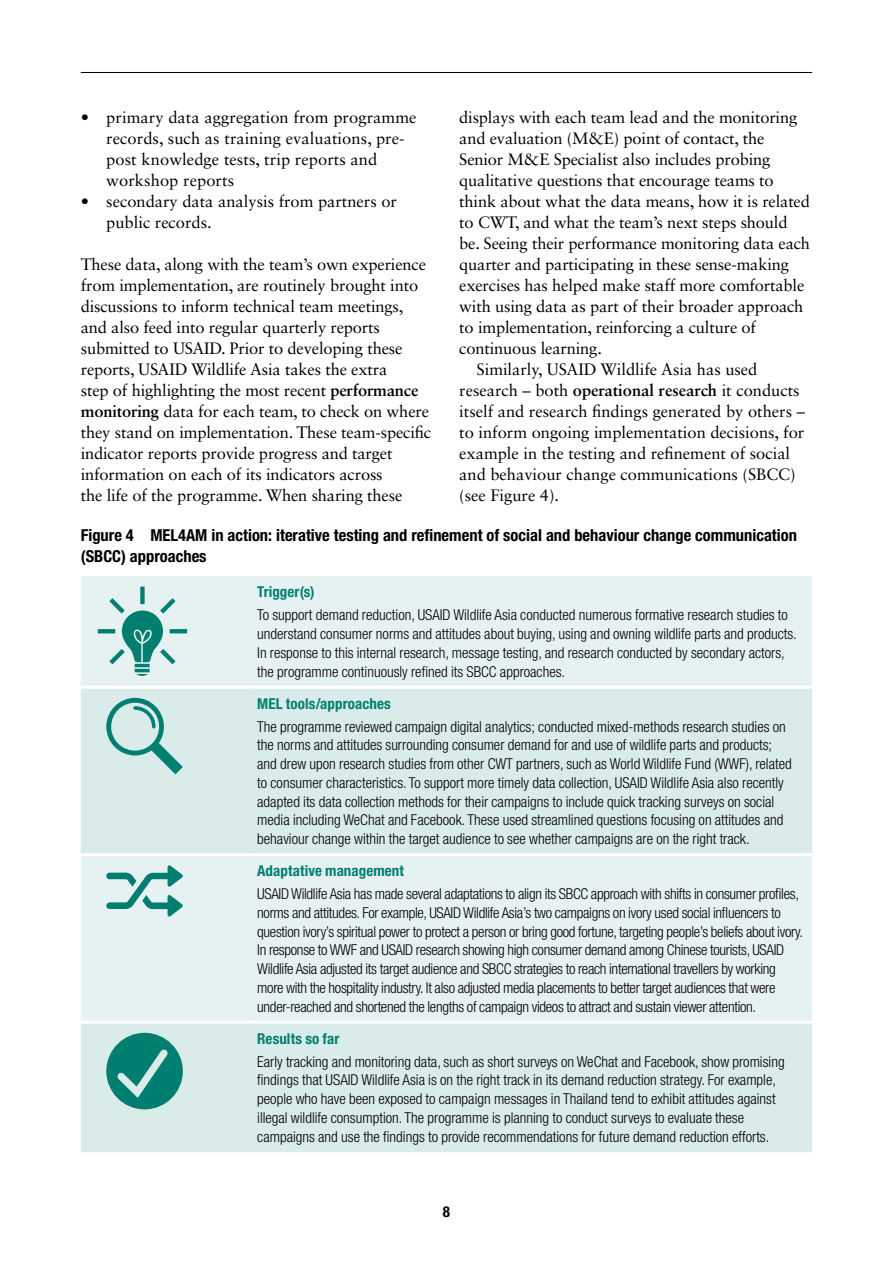
<style>
.page{position:relative;width:893px;height:1263px;background:#fff}
.page>*{position:absolute;margin:0;border:0;box-sizing:border-box;transform-origin:0 0}
.t1{font:16.5px/21px "Sabon LT Std";letter-spacing:-.01em;color:#000}
.t2{font:700 condensed 16.5px/21px "Helvetica Neue LT Std";color:#000}
.t3{font:300 condensed 15px/18.8px "Helvetica Neue LT Std";color:#000}
.t4{font:300 condensed 15px/18.8px "Helvetica Neue LT Std";letter-spacing:-.02em;color:#000}
.t5{font:700 condensed 15px "Helvetica Neue LT Std";letter-spacing:.005em;color:#007f71}
.t6{font:700 condensed 15px "Helvetica Neue LT Std";color:#000}
.s1{font-weight:700}
</style>
<div class="page">
<hr style="left:81px;top:72px;width:731px;height:1px;background:#000">
<div style="left:81px;top:576px;width:731px;height:110px;background:#e6f2f1"></div>
<svg style="left:81px;top:689px;width:731px;height:463px;background:#ddeeec"></svg>
<hr style="left:81px;top:853px;width:168px;height:3px;background:#fff">
<hr style="left:249px;top:853px;width:563px;height:3px;background:#fff">
<hr style="left:81px;top:1021px;width:168px;height:3px;background:#fff">
<hr style="left:249px;top:1021px;width:563px;height:3px;background:#fff">
<svg style="left:98px;top:587px;width:89px;height:89px;background:#a9d3cf"></svg>
<svg style="left:106px;top:698px;width:77px;height:76px;background:#a9d4cf"></svg>
<svg style="left:106px;top:865px;width:77px;height:52px;background:#9dcdc8"></svg>
<svg style="left:106px;top:1033px;width:77px;height:76px;background:#43a096"></svg>
<p class="t1" style="left:106px;top:107px;width:312px;text-indent:-26px"><span class="s1">•</span> primary data aggregation from programme records, such as training evaluations, pre&shy;post knowledge tests, trip reports and workshop reports</p>
<p class="t1" style="left:106px;top:191px;width:292px;text-indent:-26px"><span class="s1">•</span> secondary data analysis from partners or public records.</p>
<p class="t1" style="left:81px;top:254px;width:352px">These data, along with the team’s own experience from implementation, are routinely brought into discussions to inform technical team meetings, and also feed into regular quarterly reports submitted to USAID. Prior to developing these reports, USAID Wildlife Asia takes the extra<br>step of highlighting the most recent <span class="s1">performance monitoring</span> data for each team, to check on where they stand on implementation. These team-specific indicator reports provide progress and target information on each of its indicators across<br>the life of the programme. When sharing these</p>
<p class="t1" style="left:459px;top:107px;width:340px">displays with each team lead and the monitoring</p>
<p class="t1" style="left:459px;top:128px;width:307px">and evaluation (M&amp;E) point of contact, the</p>
<p class="t1" style="left:459px;top:149px;width:313px">Senior M&amp;E Specialist also includes probing</p>
<p class="t1" style="left:459px;top:170px;width:316px">qualitative questions that encourage teams to</p>
<p class="t1" style="left:459px;top:191px;width:352px">think about what the data means, how it is related</p>
<p class="t1" style="left:459px;top:212px;width:330px">to CWT, and what the team’s next steps should</p>
<p class="t1" style="left:459px;top:233px;width:352px">be. Seeing their performance monitoring data each</p>
<p class="t1" style="left:459px;top:254px;width:331px">quarter and participating in these sense-making</p>
<p class="t1" style="left:459px;top:275px;width:347px">exercises has helped make staff more comfortable</p>
<p class="t1" style="left:459px;top:296px;width:346px">with using data as part of their broader approach</p>
<p class="t1" style="left:459px;top:317px;width:298px">to implementation, reinforcing a culture of</p>
<p class="t1" style="left:459px;top:338px;width:144px">continuous learning.</p>
<p class="t1" style="left:476px;top:359px;width:282px">Similarly, USAID Wildlife Asia has used</p>
<p class="t1" style="left:459px;top:380px;width:342px">research – both <span class="s1">operational research</span> it conducts</p>
<p class="t1" style="left:459px;top:401px;width:347px">itself and research findings generated by others –</p>
<p class="t1" style="left:459px;top:422px;width:347px">to inform ongoing implementation decisions, for</p>
<p class="t1" style="left:459px;top:443px;width:332px">example in the testing and refinement of social</p>
<p class="t1" style="left:459px;top:464px;width:338px">and behaviour change communications (SBCC)</p>
<p class="t1" style="left:459px;top:485px;width:101px">(see Figure 4).</p>
<p class="t2" style="left:81px;top:524px;width:718px">Figure 4 MEL4AM in action: iterative testing and refinement of social and behaviour change communication (SBCC) approaches</p>
<p class="t5" style="left:257px;top:583px;width:59px">Trigger(s)</p>
<p class="t3" style="left:257px;top:605px;width:541px">To support demand reduction, USAID Wildlife Asia conducted numerous formative research studies to understand consumer norms and attitudes about buying, using and owning wildlife parts and products.<br>In response to this internal research, message testing, and research conducted by secondary actors, the programme continuously refined its SBCC approaches.</p>
<p class="t5" style="left:257px;top:694px;width:135px">MEL tools/approaches</p>
<p class="t3" style="left:257px;top:717px;width:536px">The programme reviewed campaign digital analytics; conducted mixed-methods research studies on the norms and attitudes surrounding consumer demand for and use of wildlife parts and products; and drew upon research studies from other CWT partners, such as World Wildlife Fund (WWF), related to consumer characteristics. To support more timely data collection, USAID Wildlife Asia also recently adapted its data collection methods for their campaigns to include quick tracking surveys on social media including WeChat and Facebook. These used streamlined questions focusing on attitudes and behaviour change within the target audience to see whether campaigns are on the right track.</p>
<p class="t5" style="left:257px;top:862px;width:148px">Adaptative management</p>
<p class="t4" style="left:257px;top:884px;width:547px">USAID Wildlife Asia has made several adaptations to align its SBCC approach with shifts in consumer profiles, norms and attitudes. For example, USAID Wildlife Asia’s two campaigns on ivory used social influencers to question ivory’s spiritual power to protect a person or bring good fortune, targeting people’s beliefs about ivory.<br>In response to WWF and USAID research showing high consumer demand among Chinese tourists, USAID Wildlife Asia adjusted its target audience and SBCC strategies to reach international travellers by working more with the hospitality industry. It also adjusted media placements to better target audiences that were under-reached and shortened the lengths of campaign videos to attract and sustain viewer attention.</p>
<p class="t5" style="left:257px;top:1029px;width:84px">Results so far</p>
<p class="t3" style="left:257px;top:1052px;width:529px">Early tracking and monitoring data, such as short surveys on WeChat and Facebook, show promising findings that USAID Wildlife Asia is on the right track in its demand reduction strategy. For example, people who have been exposed to campaign messages in Thailand tend to exhibit attitudes against illegal wildlife consumption. The programme is planning to conduct surveys to evaluate these campaigns and use the findings to provide recommendations for future demand reduction efforts.</p>
<p class="t6" style="left:443px;top:1202px;width:9px">8</p>
</div>
